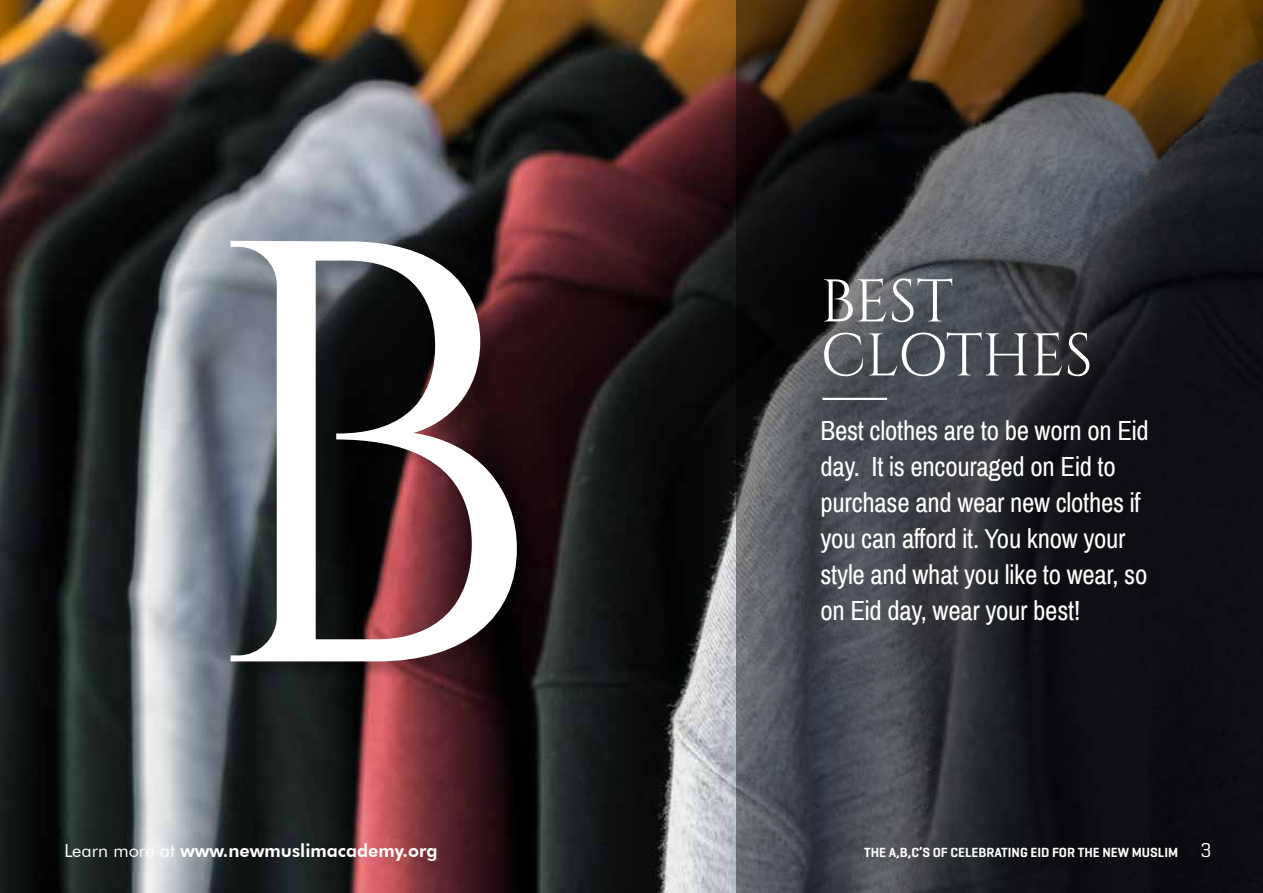
<style>
.page{position:relative;width:1263px;height:893px;background:#fff}
.page>*{position:absolute;margin:0;border:0;box-sizing:border-box;transform-origin:0 0}
.t1{font:600px "Cinzel";color:#fff}
.t2{font:60px/54px "Cinzel";letter-spacing:-.01em;color:#fff}
.t3{font:27px/36px "Archivo Narrow";letter-spacing:-.01em;color:#fff}
.t4{font:800 18px "Futura BT";color:#fff}
.t5{font:600 13.5px "Geogrotesque";color:#fff}
.s1{font-weight:400}
.s2{font-weight:400;font-size:20.4px}
</style>
<div class="page">
<img style="left:0;top:0;width:736px;height:893px">
<svg style="left:736px;top:0;width:527px;height:893px;background:#2e2e2d"></svg>
<div style="left:233px;top:242px;width:304px;height:438px;background:#000;opacity:.25"></div>
<hr style="left:822px;top:398px;width:65px;height:2px;background:#fff">
<h1 class="t1" style="left:195px;top:112px;width:353px">B</h1>
<h2 class="t2" style="left:820px;top:276px;width:274px">BEST<br>CLOTHES</h2>
<p class="t3" style="left:820px;top:413px;width:330px">Best clothes are to be worn on Eid day. It is encouraged on Eid to purchase and wear new clothes if you can afford it. You know your style and what you like to wear, so on Eid day, wear your best!</p>
<p class="t4" style="left:64px;top:840px;width:375px"><span class="s1">Learn more at</span> www.newmuslimacademy.org</p>
<p class="t5" style="left:864px;top:844px;width:349px">THE A,B,C’S OF CELEBRATING EID FOR THE NEW MUSLIM <span class="s2">3</span></p>
</div>
